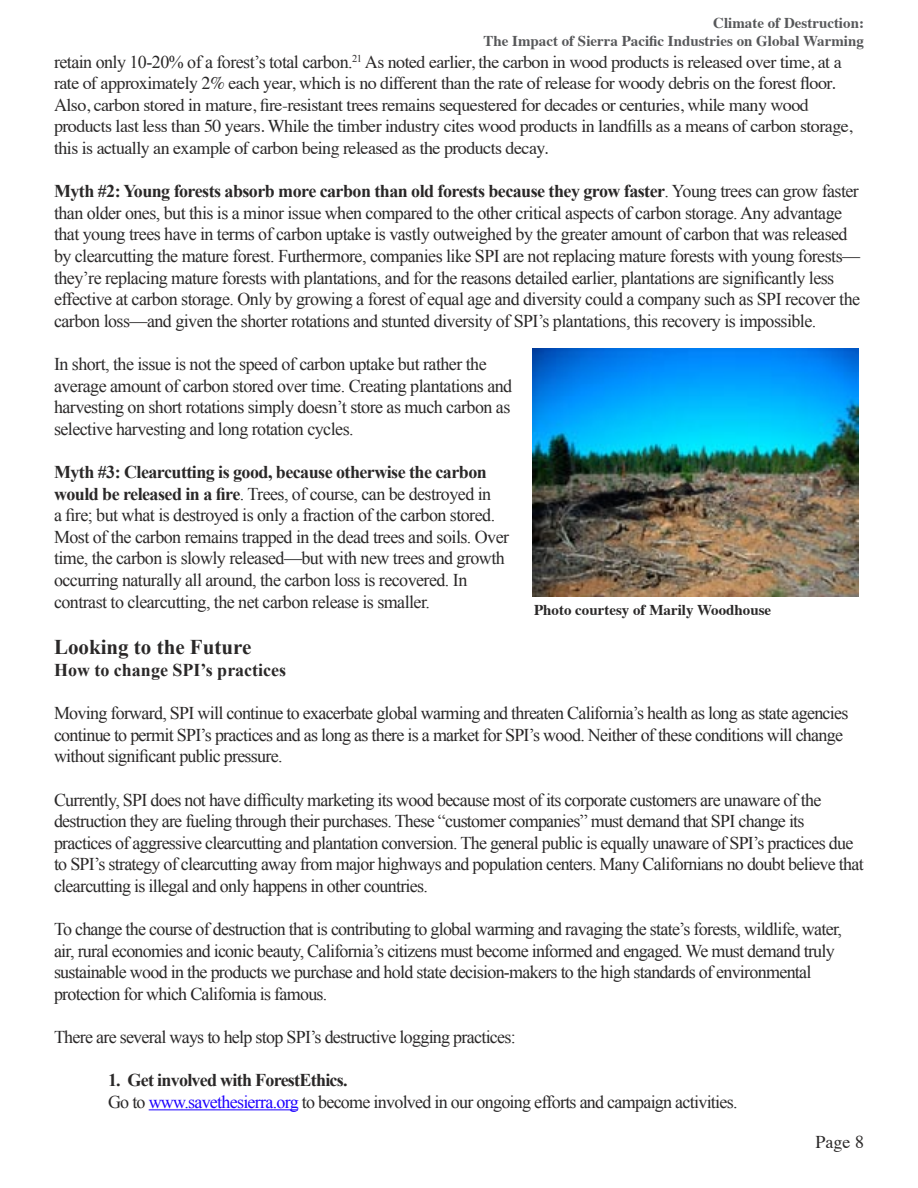
<style>
.page{position:relative;width:918px;height:1188px;background:#fff}
.page>*{position:absolute;margin:0;border:0;box-sizing:border-box;transform-origin:0 0}
.heading_5{font:700 21px "Times New Roman";color:#2a2828}
.t1{font:18px/21.6px "Times New Roman";letter-spacing:-.04em;color:#2a2828}
.t2{font:18px/21.6px "Times";letter-spacing:-.03em;color:#2a2828}
.heading_6{font:700 18px "Times New Roman";letter-spacing:-.04em;color:#2a2828}
.heading_6-2{font:700 18px "Times New Roman";color:#2a2828}
.t3{font:700 15px "Times";color:#57585a}
.t4{font:700 15px "Times";color:#2a2828}
.s1{font-family:"Times New Roman"}
.s2{font-weight:700}
.s3{color:#1d00ff}
</style>
<div class="page">
<hr style="left:149px;top:1109px;width:149px;height:1px;background:#1d00ff">
<img style="left:533px;top:348px;width:325px;height:248px">
<p class="t3" style="left:713px;top:8px;width:152px">Climate of Destruction:</p>
<p class="t3" style="left:483px;top:26px;width:382px">The Impact of Sierra Pacific Industries on Global Warming</p>
<p class="t2" style="left:54px;top:49px;width:800px"><span class="s1">retain only 10-20% of a forest’s total carbon.</span><sup>21</sup> As noted earlier, the carbon in wood products is released over time, at a rate of approximately 2% each year, which is no different than the rate of release for woody debris on the forest floor.<br>Also, carbon stored in mature, fire-resistant trees remains sequestered for decades or centuries, while many wood products last less than 50 years. While the timber industry cites wood products in landfills as a means of carbon storage, this is actually an example of carbon being released as the products decay.</p>
<p class="t1" style="left:54px;top:180px;width:808px"><span class="s2">Myth #2: Young forests absorb more carbon than old forests because they grow faster</span>. Young trees can grow faster than older ones, but this is a minor issue when compared to the other critical aspects of carbon storage. Any advantage that young trees have in terms of carbon uptake is vastly outweighed by the greater amount of carbon that was released by clearcutting the mature forest. Furthermore, companies like SPI are not replacing mature forests with young forests— they’re replacing mature forests with plantations, and for the reasons detailed earlier, plantations are significantly less effective at carbon storage. Only by growing a forest of equal age and diversity could a company such as SPI recover the carbon loss—and given the shorter rotations and stunted diversity of SPI’s plantations, this recovery is impossible.</p>
<p class="t1" style="left:54px;top:353px;width:460px">In short, the issue is not the speed of carbon uptake but rather the average amount of carbon stored over time. Creating plantations and harvesting on short rotations simply doesn’t store as much carbon as selective harvesting and long rotation cycles.</p>
<p class="t1" style="left:54px;top:461px;width:457px"><span class="s2">Myth #3: Clearcutting is good, because otherwise the carbon would be released in a fire</span>. Trees, of course, can be destroyed in<br>a fire; but what is destroyed is only a fraction of the carbon stored.<br>Most of the carbon remains trapped in the dead trees and soils. Over time, the carbon is slowly released—but with new trees and growth occurring naturally all around, the carbon loss is recovered. In contrast to clearcutting, the net carbon release is smaller.</p>
<p class="heading_5" style="left:54px;top:635px;width:199px">Looking to the Future</p>
<p class="heading_6-2" style="left:54px;top:659px;width:234px">How to change SPI’s practices</p>
<p class="t1" style="left:54px;top:702px;width:796px">Moving forward, SPI will continue to exacerbate global warming and threaten California’s health as long as state agencies continue to permit SPI’s practices and as long as there is a market for SPI’s wood. Neither of these conditions will change without significant public pressure.</p>
<p class="t1" style="left:54px;top:788px;width:811px">Currently, SPI does not have difficulty marketing its wood because most of its corporate customers are unaware of the destruction they are fueling through their purchases. These “customer companies” must demand that SPI change its practices of aggressive clearcutting and plantation conversion. The general public is equally unaware of SPI’s practices due to SPI’s strategy of clearcutting away from major highways and population centers. Many Californians no doubt believe that clearcutting is illegal and only happens in other countries.</p>
<p class="t1" style="left:54px;top:918px;width:790px">To change the course of destruction that is contributing to global warming and ravaging the state’s forests, wildlife, water, air, rural economies and iconic beauty, California’s citizens must become informed and engaged. We must demand truly sustainable wood in the products we purchase and hold state decision-makers to the high standards of environmental protection for which California is famous.</p>
<p class="t1" style="left:54px;top:1026px;width:463px">There are several ways to help stop SPI’s destructive logging practices:</p>
<p class="heading_6" style="left:108px;top:1070px;width:241px">1. Get involved with ForestEthics.</p>
<p class="t1" style="left:108px;top:1091px;width:631px">Go to <span class="s3">www.savethesierra.org</span> to become involved in our ongoing efforts and campaign activities.</p>
<p class="t4" style="left:534px;top:595px;width:239px">Photo courtesy of Marily Woodhouse</p>
<p class="t2" style="left:816px;top:1129px;width:50px">Page 8</p>
</div>
